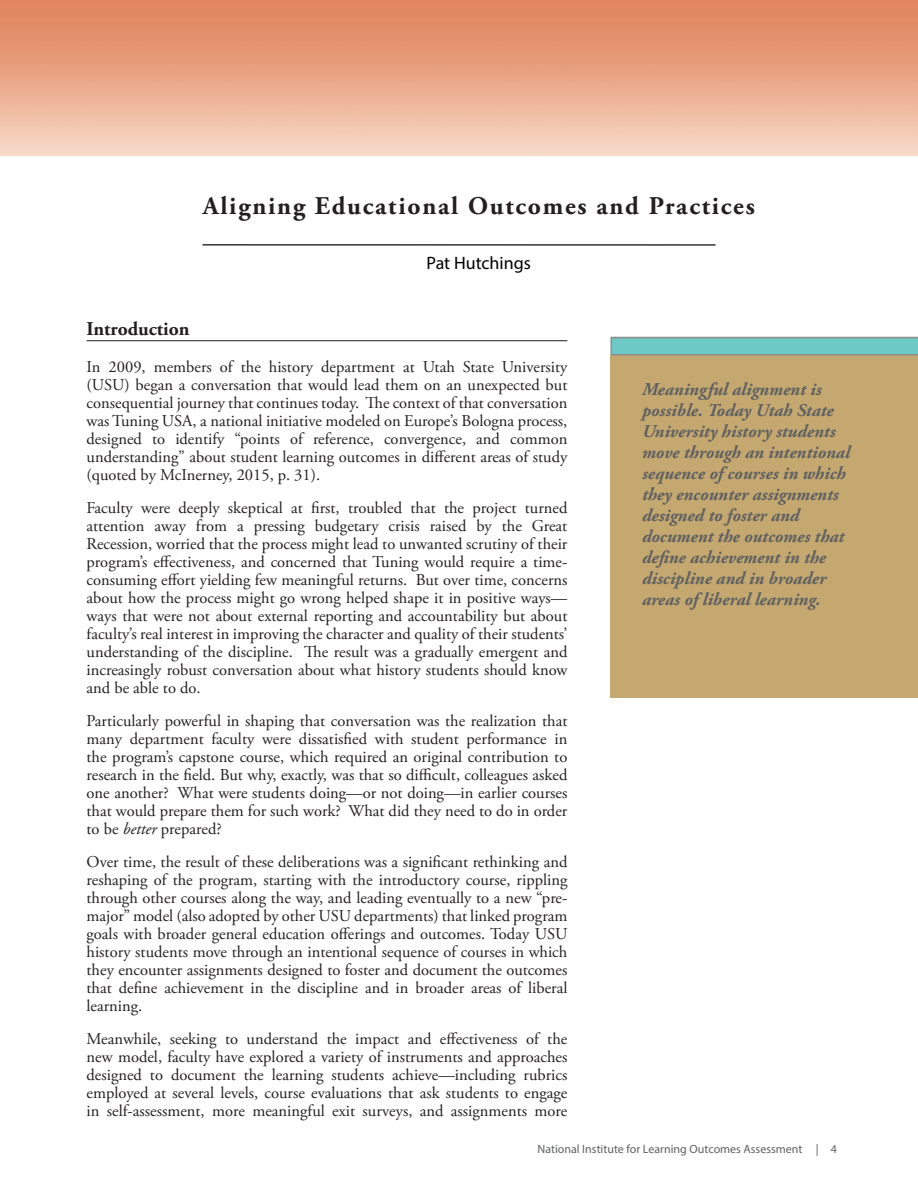
<style>
.page{position:relative;width:918px;height:1188px;background:#fff}
.page>*{position:absolute;margin:0;border:0;box-sizing:border-box;transform-origin:0 0}
.main_subhead_2{font:700 25.5px "Adobe Garamond Pro";letter-spacing:.07em;color:#231f20}
.Paragraph_Heading{font:700 19.5px "Adobe Garamond Pro";color:#231f20}
.quote{font:italic 700 18px/21px "Adobe Garamond Pro";color:#5f6062}
.t1{font:18px "Myriad Pro";color:#000}
.Paragraph{font:16.5px/18px "Adobe Garamond Pro";color:#231f20;text-align:justify}
.t2{font:12px "Myriad Pro";color:#5f6062}
.s1{font-style:italic}
</style>
<div class="page">
<hr style="left:202px;top:244px;width:514px;height:2px;background:#333">
<hr style="left:87px;top:340px;width:480px;height:1px;background:#231f20">
<div style="left:610px;top:355px;width:308px;height:343px;background:#c4a86f"></div>
<svg style="left:610px;top:337px;width:308px;height:19px;background:#73bfb9"></svg>
<img style="left:0;top:0;width:918px;height:156px">
<p class="main_subhead_2" style="left:203px;top:191px;width:554px">Aligning Educational Outcomes and Practices</p>
<p class="t1" style="left:427px;top:252px;width:106px">Pat Hutchings</p>
<p class="Paragraph_Heading" style="left:87px;top:317px;width:105px">Introduction</p>
<p class="Paragraph" style="left:87px;top:358px;width:482px">In 2009, members of the history department at Utah State University (USU) began a conversation that would lead them on an unexpected but consequential journey that continues today. The context of that conversation was Tuning USA, a national initiative modeled on Europe’s Bologna process, designed to identify “points of reference, convergence, and common understanding” about student learning outcomes in different areas of study (quoted by McInerney, 2015, p. 31).</p>
<p class="Paragraph" style="left:87px;top:499px;width:482px">Faculty were deeply skeptical at first, troubled that the project turned attention away from a pressing budgetary crisis raised by the Great Recession, worried that the process might lead to unwanted scrutiny of their program’s effectiveness, and concerned that Tuning would require a time&shy;consuming effort yielding few meaningful returns. But over time, concerns about how the process might go wrong helped shape it in positive ways— ways that were not about external reporting and accountability but about faculty’s real interest in improving the character and quality of their students’ understanding of the discipline. The result was a gradually emergent and increasingly robust conversation about what history students should know and be able to do.</p>
<p class="Paragraph" style="left:87px;top:712px;width:482px">Particularly powerful in shaping that conversation was the realization that many department faculty were dissatisfied with student performance in the program’s capstone course, which required an original contribution to research in the field. But why, exactly, was that so difficult, colleagues asked one another? What were students doing—or not doing—in earlier courses that would prepare them for such work? What did they need to do in order to be <span class="s1">better</span> prepared?</p>
<p class="Paragraph" style="left:87px;top:853px;width:482px">Over time, the result of these deliberations was a significant rethinking and reshaping of the program, starting with the introductory course, rippling through other courses along the way, and leading eventually to a new “pre&shy;major” model (also adopted by other USU departments) that linked program goals with broader general education offerings and outcomes. Today USU history students move through an intentional sequence of courses in which they encounter assignments designed to foster and document the outcomes that define achievement in the discipline and in broader areas of liberal learning.</p>
<p class="Paragraph" style="left:87px;top:1030px;width:482px">Meanwhile, seeking to understand the impact and effectiveness of the new model, faculty have explored a variety of instruments and approaches designed to document the learning students achieve—including rubrics employed at several levels, course evaluations that ask students to engage in self-assessment, more meaningful exit surveys, and assignments more</p>
<p class="quote" style="left:642px;top:379px;width:209px">Meaningful alignment is possible. Today Utah State<br>University history students move through an intentional sequence of courses in which they encounter assignments designed to foster and document the outcomes that define achievement in the discipline and in broader areas of liberal learning.</p>
<p class="t2" style="left:537px;top:1141px;width:301px">National Institute for Learning Outcomes Assessment | 4</p>
</div>
